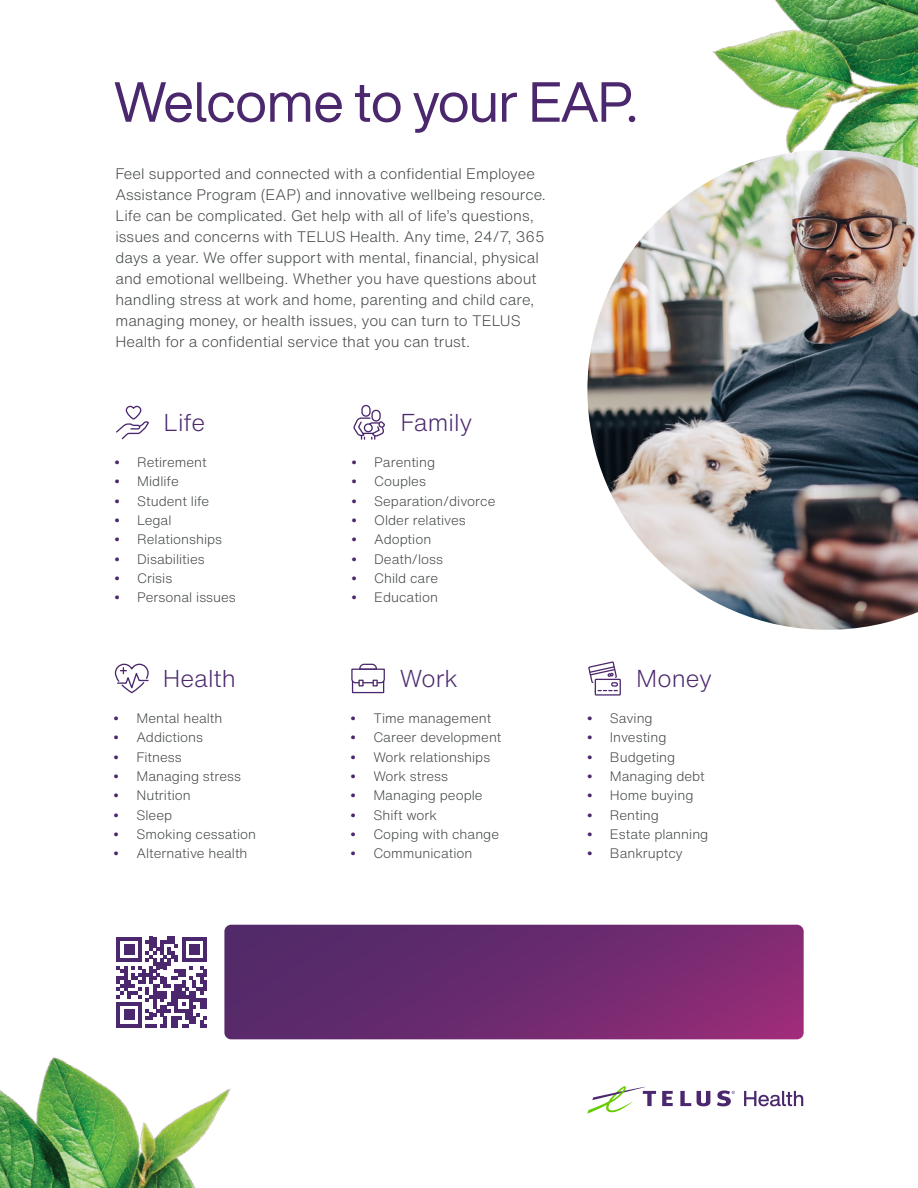
<style>
.page{position:relative;width:918px;height:1188px;background:#fff}
.page>*{position:absolute;margin:0;border:0;box-sizing:border-box;transform-origin:0 0}
.t1{font:55.5px "Helvetica Now Display";letter-spacing:-.01em;color:#4b286d}
.t2{font:300 24px "Helvetica Now Text";color:#4b286d}
.t3{font:300 15px/21px "Helvetica Now Text";color:#414547}
.t4{font:300 13.5px "Helvetica Now Text";color:#414547}
.s1{font-family:"Arial";font-weight:700;color:#4b286d}
</style>
<div class="page">
<img style="left:712px;top:0;width:206px;height:150px">
<img style="left:587px;top:150px;width:331px;height:480px">
<img style="left:0;top:1027px;width:499px;height:161px">
<svg style="left:224px;top:925px;width:580px;height:114px"></svg>
<svg style="left:116px;top:937px;width:91px;height:90px"></svg>
<svg style="left:116px;top:406px;width:33px;height:33px"></svg>
<div style="left:361px;top:405px;width:10px;height:12px;border:1px solid #4b286d;border-radius:4px"></div>
<div style="left:371px;top:410px;width:10px;height:12px;border:1px solid #4b286d;border-radius:4px"></div>
<svg style="left:353px;top:417px;width:32px;height:22px"></svg>
<svg style="left:115px;top:664px;width:34px;height:29px"></svg>
<div style="left:352px;top:681px;width:32px;height:12px;border:1px solid #4b286d"></div>
<svg style="left:351px;top:664px;width:34px;height:22px"></svg>
<div style="left:595px;top:679px;width:26px;height:17px;border:1px solid #4b286d"></div>
<svg style="left:588px;top:662px;width:30px;height:29px"></svg>
<svg style="left:662px;top:1091px;width:11px;height:15px"></svg>
<svg style="left:680px;top:1091px;width:11px;height:15px"></svg>
<svg style="left:697px;top:1091px;width:13px;height:15px"></svg>
<svg style="left:587px;top:1086px;width:69px;height:28px"></svg>
<svg style="left:717px;top:1090px;width:18px;height:16px"></svg>
<svg style="left:744px;top:1091px;width:59px;height:15px"></svg>
<h1 class="t1" style="left:114px;top:64px;width:525px">Welcome to your EAP.</h1>
<p class="t3" style="left:115px;top:163px;width:432px">Feel supported and connected with a confidential Employee Assistance Program (EAP) and innovative wellbeing resource.<br>Life can be complicated. Get help with all of life’s questions, issues and concerns with TELUS Health. Any time, 24/7, 365 days a year. We offer support with mental, financial, physical and emotional wellbeing. Whether you have questions about handling stress at work and home, parenting and child care, managing money, or health issues, you can turn to TELUS Health for a confidential service that you can trust.</p>
<h2 class="t2" style="left:164px;top:406px;width:43px">Life</h2>
<p class="t4" style="left:115px;top:453px;width:94px"><span class="s1">•</span> Retirement</p>
<p class="t4" style="left:115px;top:472px;width:66px"><span class="s1">•</span> Midlife</p>
<p class="t4" style="left:115px;top:492px;width:96px"><span class="s1">•</span> Student life</p>
<p class="t4" style="left:115px;top:511px;width:58px"><span class="s1">•</span> Legal</p>
<p class="t4" style="left:115px;top:530px;width:109px"><span class="s1">•</span> Relationships</p>
<p class="t4" style="left:115px;top:550px;width:92px"><span class="s1">•</span> Disabilities</p>
<p class="t4" style="left:115px;top:569px;width:59px"><span class="s1">•</span> Crisis</p>
<p class="t4" style="left:115px;top:588px;width:123px"><span class="s1">•</span> Personal issues</p>
<h2 class="t2" style="left:163px;top:662px;width:75px">Health</h2>
<p class="t4" style="left:114px;top:709px;width:110px"><span class="s1">•</span> Mental health</p>
<p class="t4" style="left:114px;top:728px;width:91px"><span class="s1">•</span> Addictions</p>
<p class="t4" style="left:114px;top:748px;width:69px"><span class="s1">•</span> Fitness</p>
<p class="t4" style="left:114px;top:767px;width:129px"><span class="s1">•</span> Managing stress</p>
<p class="t4" style="left:114px;top:786px;width:78px"><span class="s1">•</span> Nutrition</p>
<p class="t4" style="left:114px;top:806px;width:60px"><span class="s1">•</span> Sleep</p>
<p class="t4" style="left:114px;top:825px;width:144px"><span class="s1">•</span> Smoking cessation</p>
<p class="t4" style="left:114px;top:844px;width:135px"><span class="s1">•</span> Alternative health</p>
<h2 class="t2" style="left:401px;top:406px;width:74px">Family</h2>
<p class="t4" style="left:352px;top:453px;width:85px"><span class="s1">•</span> Parenting</p>
<p class="t4" style="left:352px;top:472px;width:76px"><span class="s1">•</span> Couples</p>
<p class="t4" style="left:352px;top:492px;width:145px"><span class="s1">•</span> Separation/divorce</p>
<p class="t4" style="left:352px;top:511px;width:116px"><span class="s1">•</span> Older relatives</p>
<p class="t4" style="left:352px;top:530px;width:81px"><span class="s1">•</span> Adoption</p>
<p class="t4" style="left:352px;top:550px;width:93px"><span class="s1">•</span> Death/loss</p>
<p class="t4" style="left:352px;top:569px;width:88px"><span class="s1">•</span> Child care</p>
<p class="t4" style="left:352px;top:588px;width:88px"><span class="s1">•</span> Education</p>
<h2 class="t2" style="left:400px;top:662px;width:60px">Work</h2>
<p class="t4" style="left:351px;top:709px;width:142px"><span class="s1">•</span> Time management</p>
<p class="t4" style="left:351px;top:728px;width:152px"><span class="s1">•</span> Career development</p>
<p class="t4" style="left:351px;top:748px;width:141px"><span class="s1">•</span> Work relationships</p>
<p class="t4" style="left:351px;top:767px;width:99px"><span class="s1">•</span> Work stress</p>
<p class="t4" style="left:351px;top:786px;width:133px"><span class="s1">•</span> Managing people</p>
<p class="t4" style="left:351px;top:806px;width:88px"><span class="s1">•</span> Shift work</p>
<p class="t4" style="left:351px;top:825px;width:150px"><span class="s1">•</span> Coping with change</p>
<p class="t4" style="left:351px;top:844px;width:123px"><span class="s1">•</span> Communication</p>
<h2 class="t2" style="left:636px;top:662px;width:77px">Money</h2>
<p class="t4" style="left:587px;top:709px;width:67px"><span class="s1">•</span> Saving</p>
<p class="t4" style="left:587px;top:728px;width:81px"><span class="s1">•</span> Investing</p>
<p class="t4" style="left:587px;top:748px;width:89px"><span class="s1">•</span> Budgeting</p>
<p class="t4" style="left:587px;top:767px;width:119px"><span class="s1">•</span> Managing debt</p>
<p class="t4" style="left:587px;top:786px;width:108px"><span class="s1">•</span> Home buying</p>
<p class="t4" style="left:587px;top:806px;width:73px"><span class="s1">•</span> Renting</p>
<p class="t4" style="left:587px;top:825px;width:123px"><span class="s1">•</span> Estate planning</p>
<p class="t4" style="left:587px;top:844px;width:97px"><span class="s1">•</span> Bankruptcy</p>
</div>
